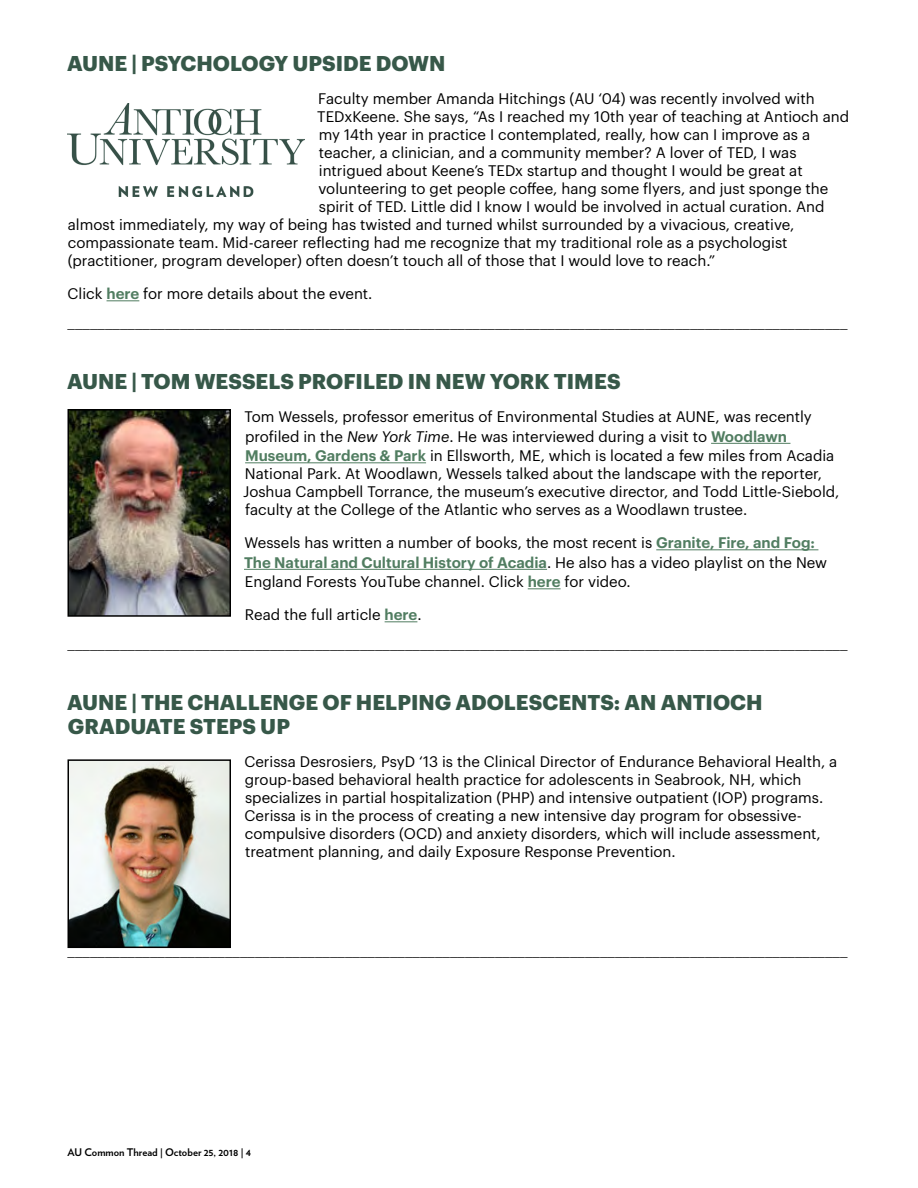
<style>
.page{position:relative;width:918px;height:1188px;background:#fff}
.page>*{position:absolute;margin:0;border:0;box-sizing:border-box;transform-origin:0 0}
.t1{font:700 21px/24px "Graphik";color:#375849}
.t2{font:15px/18px "Graphik";color:#000}
.t3{font:300 15px "Helvetica";color:#000}
.t4{font:700 10.5px "Verlag";color:#000}
.s1{font-weight:600;color:#517d61}
.s2{font-style:italic}
</style>
<div class="page">
<hr style="left:107px;top:301px;width:32px;height:1px;background:#517d61">
<hr style="left:711px;top:443px;width:79px;height:1px;background:#517d61">
<hr style="left:245px;top:463px;width:181px;height:1px;background:#517d61">
<hr style="left:656px;top:550px;width:162px;height:1px;background:#517d61">
<hr style="left:244px;top:569px;width:303px;height:1px;background:#517d61">
<hr style="left:528px;top:589px;width:33px;height:1px;background:#517d61">
<hr style="left:385px;top:622px;width:32px;height:1px;background:#517d61">
<img style="left:68px;top:104px;width:237px;height:93px">
<img style="left:71px;top:412px;width:157px;height:202px">
<div style="left:68px;top:409px;width:163px;height:208px;border:2px solid #000"></div>
<img style="left:71px;top:762px;width:157px;height:183px">
<div style="left:68px;top:759px;width:163px;height:189px;border:2px solid #000"></div>
<h1 class="t1" style="left:67px;top:50px;width:380px">AUNE | PSYCHOLOGY UPSIDE DOWN</h1>
<p class="t2" style="left:318px;top:89px;width:498px">Faculty member Amanda Hitchings (AU ‘04) was recently involved with</p>
<p class="t2" style="left:317px;top:107px;width:533px">TEDxKeene. She says, “As I reached my 10th year of teaching at Antioch and</p>
<p class="t2" style="left:319px;top:125px;width:493px">my 14th year in practice I contemplated, really, how can I improve as a</p>
<p class="t2" style="left:319px;top:143px;width:479px">teacher, a clinician, and a community member? A lover of TED, I was</p>
<p class="t2" style="left:319px;top:161px;width:485px">intrigued about Keene’s TEDx startup and thought I would be great at</p>
<p class="t2" style="left:318px;top:179px;width:511px">volunteering to get people coffee, hang some flyers, and just sponge the</p>
<p class="t2" style="left:319px;top:197px;width:507px">spirit of TED. Little did I know I would be involved in actual curation. And</p>
<p class="t2" style="left:68px;top:215px;width:728px">almost immediately, my way of being has twisted and turned whilst surrounded by a vivacious, creative,</p>
<p class="t2" style="left:68px;top:233px;width:721px">compassionate team. Mid-career reflecting had me recognize that my traditional role as a psychologist</p>
<p class="t2" style="left:68px;top:251px;width:649px">(practitioner, program developer) often doesn’t touch all of those that I would love to reach.”</p>
<p class="t2" style="left:68px;top:284px;width:306px">Click <span class="s1">here</span> for more details about the event.</p>
<p class="t3" style="left:68px;top:310px;width:781px">________________________________________________________________________________________________________</p>
<h1 class="t1" style="left:67px;top:368px;width:555px">AUNE | TOM WESSELS PROFILED IN NEW YORK TIMES</h1>
<p class="t2" style="left:244px;top:406px;width:591px;line-height:19.5px">Tom Wessels, professor emeritus of Environmental Studies at AUNE, was recently profiled in the <span class="s2">New York Time</span>. He was interviewed during a visit to <span class="s1">Woodlawn<br>Museum, Gardens &amp; Park</span> in Ellsworth, ME, which is located a few miles from Acadia</p>
<p class="t2" style="left:243px;top:464px;width:598px">National Park. At Woodlawn, Wessels talked about the landscape with the reporter,<br>Joshua Campbell Torrance, the museum’s executive director, and Todd Little-Siebold, faculty at the College of the Atlantic who serves as a Woodlawn trustee.</p>
<p class="t2" style="left:244px;top:532px;width:585px;line-height:19.5px">Wessels has written a number of books, the most recent is <span class="s1">Granite, Fire, and Fog:<br>The Natural and Cultural History of Acadia</span>. He also has a video playlist on the New<br>England Forests YouTube channel. Click <span class="s1">here</span> for video.</p>
<p class="t2" style="left:245px;top:605px;width:178px">Read the full article <span class="s1">here</span>.</p>
<p class="t3" style="left:68px;top:631px;width:781px">________________________________________________________________________________________________________</p>
<h1 class="t1" style="left:67px;top:689px;width:697px">AUNE | THE CHALLENGE OF HELPING ADOLESCENTS: AN ANTIOCH<br>GRADUATE STEPS UP</h1>
<p class="t2" style="left:244px;top:752px;width:594px">Cerissa Desrosiers, PsyD ‘13 is the Clinical Director of Endurance Behavioral Health, a group-based behavioral health practice for adolescents in Seabrook, NH, which specializes in partial hospitalization (PHP) and intensive outpatient (IOP) programs.<br>Cerissa is in the process of creating a new intensive day program for obsessive&shy;compulsive disorders (OCD) and anxiety disorders, which will include assessment, treatment planning, and daily Exposure Response Prevention.</p>
<p class="t3" style="left:68px;top:938px;width:781px">________________________________________________________________________________________________________</p>
<p class="t4" style="left:68px;top:1144px;width:185px">AU Common Thread | October 25, 2018 | 4</p>
</div>
